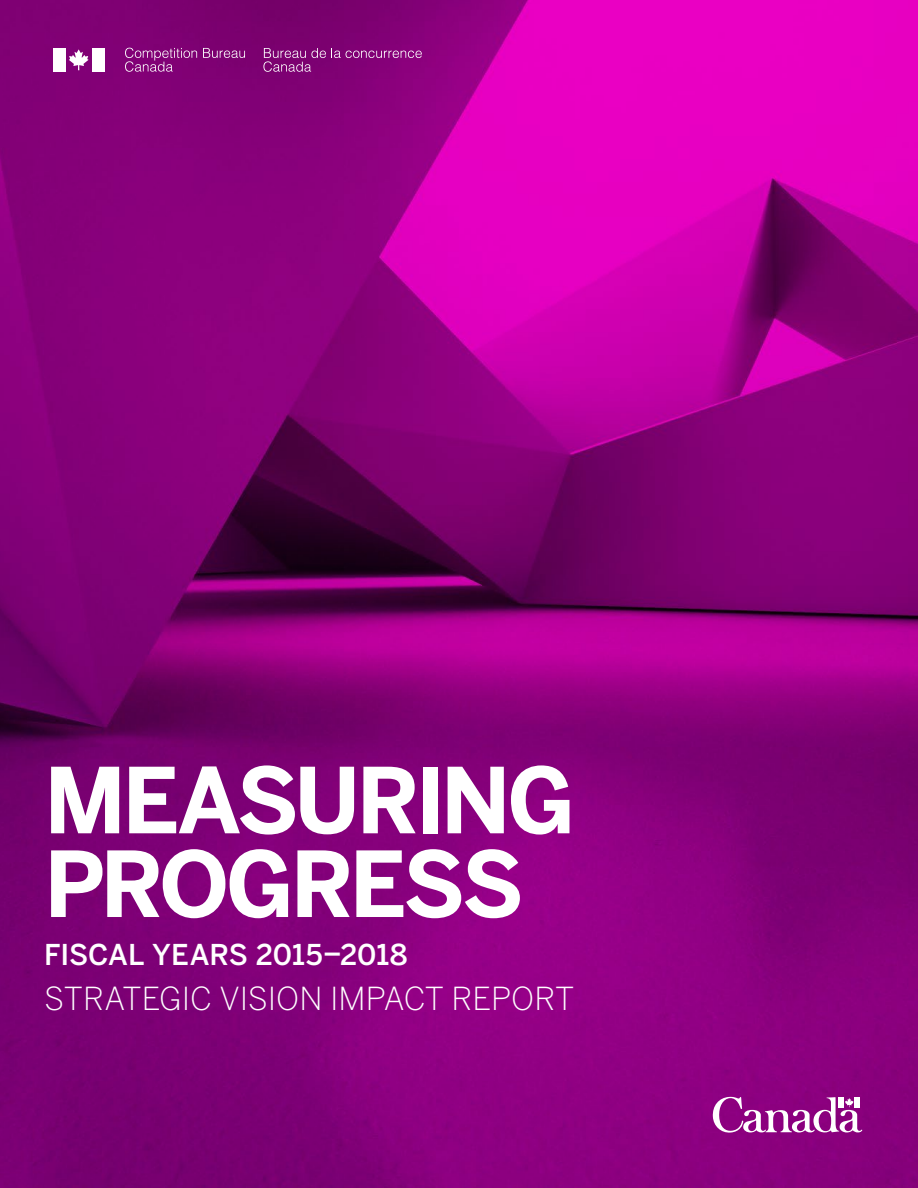
<style>
.page{position:relative;width:918px;height:1188px;background:#fff}
.page>*{position:absolute;margin:0;border:0;box-sizing:border-box;transform-origin:0 0}
.t1{font:700 90px/83.7px "Benton Sans";letter-spacing:-.04em;color:#fff}
.t2{font:300 31.5px "Benton Sans";letter-spacing:-.005em;color:#fff}
.t3{font:500 28.5px "Benton Sans";color:#fff}
</style>
<div class="page">
<img style="left:0;top:0;width:918px;height:1188px">
<svg style="left:69px;top:49px;width:20px;height:21px"></svg>
<div style="left:53px;top:48px;width:13px;height:24px;background:#fff"></div>
<div style="left:92px;top:48px;width:13px;height:24px;background:#fff"></div>
<svg style="left:332px;top:48px;width:90px;height:10px"></svg>
<svg style="left:263px;top:48px;width:63px;height:24px;background:#912b88"></svg>
<svg style="left:203px;top:48px;width:42px;height:10px"></svg>
<svg style="left:125px;top:48px;width:72px;height:24px;background:#94288a"></svg>
<svg style="left:712px;top:1097px;width:150px;height:36px"></svg>
<h1 class="t1" style="left:44px;top:760px;width:533px">MEASURING<br>PROGRESS</h1>
<p class="t3" style="left:44px;top:937px;width:365px">FISCAL YEARS 2015–2018</p>
<p class="t2" style="left:44px;top:980px;width:531px">STRATEGIC VISION IMPACT REPORT</p>
</div>
